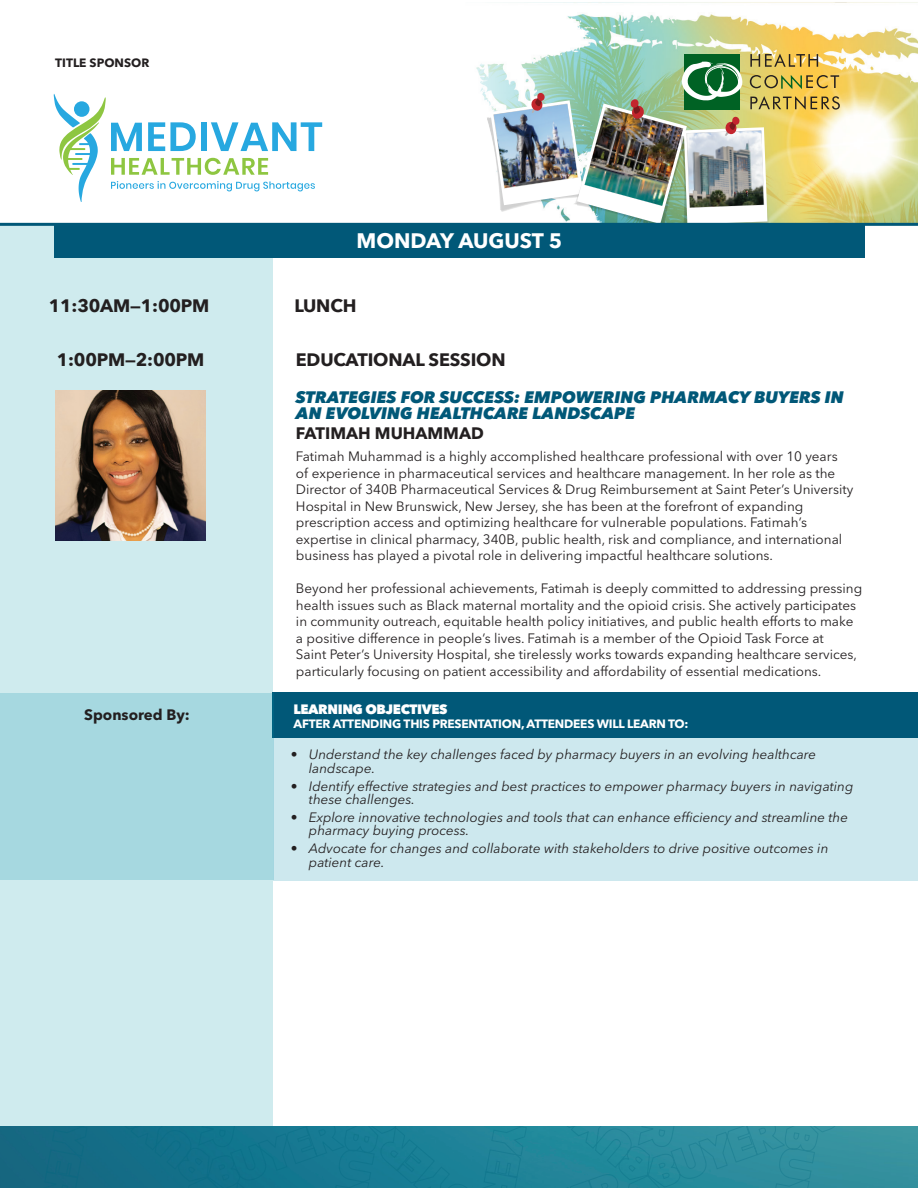
<style>
.page{position:relative;width:918px;height:1188px;background:#fff}
.page>*{position:absolute;margin:0;border:0;box-sizing:border-box;transform-origin:0 0}
.t1{font:700 20.85px "Avenir Next LT Pro";color:#fff}
.t2{font:700 18px "Avenir Next";letter-spacing:-.01em;color:#231f20}
.t3{font:italic 800 16.5px/16.5px "Avenir Next LT Pro";color:#015878}
.t4{font:700 16.5px "Avenir Next LT Pro";color:#231f20}
.t5{font:700 15px "Avenir Next LT Pro";color:#231f20}
.t6{font:13.5px/16.5px "Avenir Next LT Pro";color:#231f20}
.t7{font:italic 13.5px/13.5px "Avenir Next LT Pro";color:#231f20}
.t8{font:800 13.5px "Avenir Next LT Pro";letter-spacing:-.03em;color:#fff}
.t9{font:700 12px "Avenir Next LT Pro";letter-spacing:-.02em;color:#fff}
.t10{font:700 12px "Avenir Next LT Pro";color:#231f20}
</style>
<div class="page">
<img style="left:259px;top:2px;width:659px;height:221px">
<div style="left:0;top:226px;width:272px;height:962px;background:#cfebee"></div>
<hr style="left:0;top:223px;width:918px;height:3px;background:#015878">
<div style="left:54px;top:224px;width:810px;height:34px;background:#015878"></div>
<svg style="left:0;top:1127px;width:918px;height:61px;background:#1f7f93"></svg>
<svg style="left:54px;top:94px;width:268px;height:107px"></svg>
<img style="left:486px;top:54px;width:354px;height:169px">
<img style="left:55px;top:390px;width:150px;height:150px">
<div style="left:274px;top:734px;width:644px;height:146px;background:#cde8ee"></div>
<div style="left:273px;top:692px;width:645px;height:45px;background:#015878"></div>
<div style="left:0;top:693px;width:274px;height:187px;background:#a6d8e0"></div>
<p class="t10" style="left:55px;top:56px;width:96px">TITLE SPONSOR</p>
<h1 class="t1" style="left:357px;top:228px;width:207px">MONDAY AUGUST 5</h1>
<h2 class="t2" style="left:49px;top:290px;width:162px">11:30AM—1:00PM</h2>
<h2 class="t2" style="left:294px;top:290px;width:64px">LUNCH</h2>
<h2 class="t2" style="left:57px;top:344px;width:149px">1:00PM—2:00PM</h2>
<h2 class="t2" style="left:296px;top:344px;width:211px">EDUCATIONAL SESSION</h2>
<p class="t5" style="left:84px;top:705px;width:107px">Sponsored By:</p>
<p class="t3" style="left:296px;top:389px;width:549px">STRATEGIES FOR SUCCESS: EMPOWERING PHARMACY BUYERS IN<br>AN EVOLVING HEALTHCARE LANDSCAPE</p>
<p class="t4" style="left:296px;top:423px;width:189px">FATIMAH MUHAMMAD</p>
<p class="t6" style="left:296px;top:448px;width:559px">Fatimah Muhammad is a highly accomplished healthcare professional with over 10 years<br>of experience in pharmaceutical services and healthcare management. In her role as the Director of 340B Pharmaceutical Services &amp; Drug Reimbursement at Saint Peter’s University Hospital in New Brunswick, New Jersey, she has been at the forefront of expanding prescription access and optimizing healthcare for vulnerable populations. Fatimah’s expertise in clinical pharmacy, 340B, public health, risk and compliance, and international business has played a pivotal role in delivering impactful healthcare solutions.</p>
<p class="t6" style="left:296px;top:580px;width:568px">Beyond her professional achievements, Fatimah is deeply committed to addressing pressing health issues such as Black maternal mortality and the opioid crisis. She actively participates in community outreach, equitable health policy initiatives, and public health efforts to make a positive difference in people’s lives. Fatimah is a member of the Opioid Task Force at<br>Saint Peter’s University Hospital, she tirelessly works towards expanding healthcare services, particularly focusing on patient accessibility and affordability of essential medications.</p>
<p class="t8" style="left:293px;top:701px;width:156px">LEARNING OBJECTIVES</p>
<p class="t9" style="left:294px;top:716px;width:396px">AFTER ATTENDING THIS PRESENTATION, ATTENDEES WILL LEARN TO:</p>
<p class="t7" style="left:309px;top:748px;width:509px;text-indent:-18px">• Understand the key challenges faced by pharmacy buyers in an evolving healthcare landscape.</p>
<p class="t7" style="left:309px;top:779px;width:546px;text-indent:-18px">• Identify effective strategies and best practices to empower pharmacy buyers in navigating these challenges.</p>
<p class="t7" style="left:309px;top:811px;width:541px;text-indent:-18px">• Explore innovative technologies and tools that can enhance efficiency and streamline the pharmacy buying process.</p>
<p class="t7" style="left:309px;top:842px;width:521px;text-indent:-18px">• Advocate for changes and collaborate with stakeholders to drive positive outcomes in patient care.</p>
</div>
